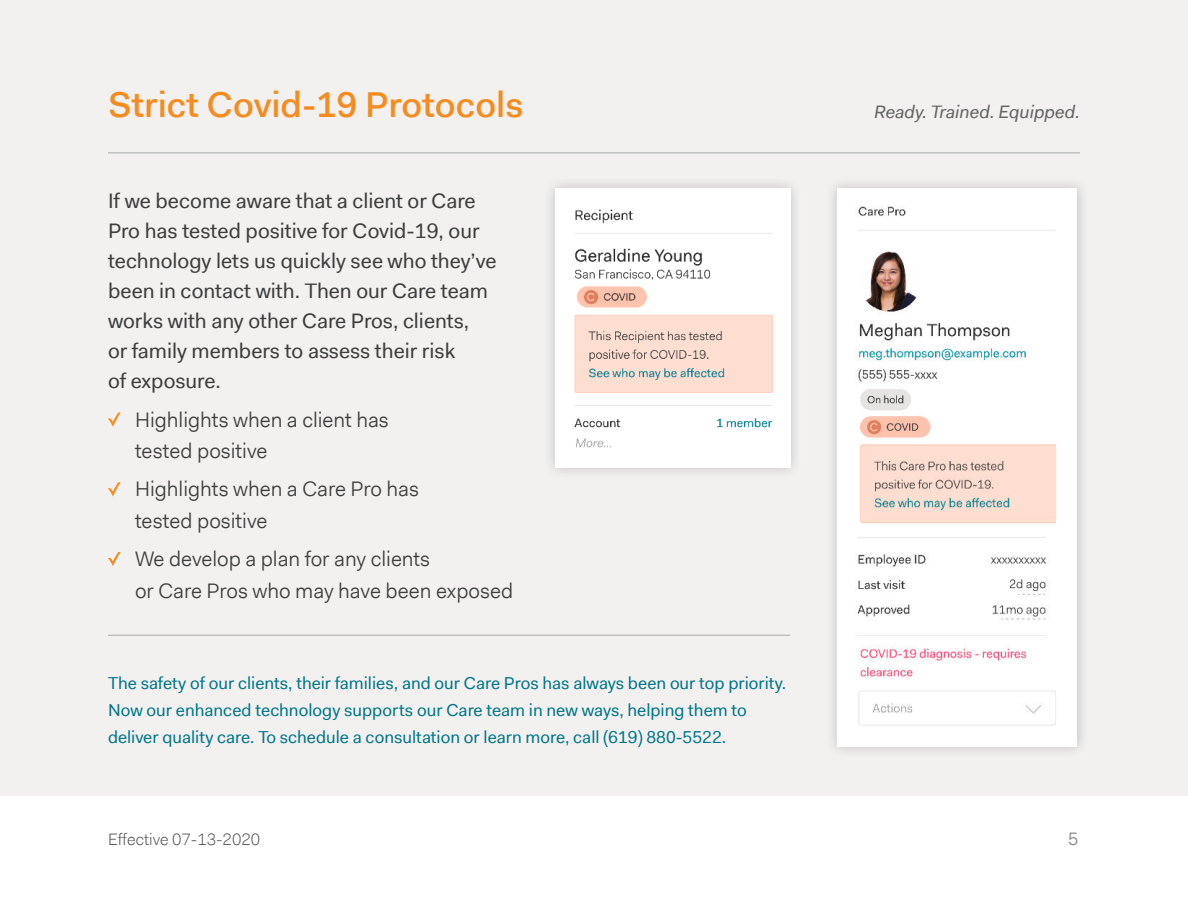
<style>
.page{position:relative;width:1188px;height:918px;background:#fff}
.page>*{position:absolute;margin:0;border:0;box-sizing:border-box;transform-origin:0 0}
.t1{font:500 36px "Fakt Pro";color:#f68b1f}
.t2{font:21px/30px "Fakt Pro";color:#3e3e3f}
.t3{font:21px/31.5px "Fakt Pro Blond";color:#3e3e3f}
.t4{font:italic 18px "Fakt Pro";color:#636366}
.t5{font:18px "Fakt Pro Blond";color:#808285}
.t6{font:17.25px/27px "Fakt Pro";color:#007688}
.t7{font:300 16.5px "Fakt Pro";color:#3e3e3f}
</style>
<div class="page">
<div style="left:0;top:0;width:1188px;height:795px;background:#f3f1ef"></div>
<hr style="left:108px;top:152px;width:972px;height:1px;background:#a8a9ad">
<hr style="left:108px;top:635px;width:682px;height:1px;background:#a8a9ad">
<svg style="left:108px;top:412px;width:13px;height:15px"></svg>
<svg style="left:108px;top:482px;width:13px;height:14px"></svg>
<svg style="left:108px;top:552px;width:13px;height:14px"></svg>
<div style="left:543px;top:176px;width:260px;height:303px;background:#231f20;opacity:.25"></div>
<div style="left:555px;top:189px;width:235px;height:278px;background:#fff"></div>
<img style="left:574px;top:209px;width:199px;height:239px">
<div style="left:825px;top:177px;width:264px;height:581px;background:#231f20;opacity:.25"></div>
<img style="left:837px;top:188px;width:240px;height:558px">
<h1 class="t1" style="left:108px;top:91px;width:417px">Strict Covid-19 Protocols</h1>
<p class="t2" style="left:108px;top:188px;width:390px">If we become aware that a client or Care Pro has tested positive for Covid-19, our technology lets us quickly see who they’ve been in contact with. Then our Care team works with any other Care Pros, clients,<br>or family members to assess their risk<br>of exposure.</p>
<p class="t3" style="left:135px;top:406px;width:255px">Highlights when a client has tested positive</p>
<p class="t3" style="left:135px;top:475px;width:286px">Highlights when a Care Pro has tested positive</p>
<p class="t3" style="left:135px;top:545px;width:380px">We develop a plan for any clients<br>or Care Pros who may have been exposed</p>
<p class="t6" style="left:108px;top:671px;width:680px">The safety of our clients, their families, and our Care Pros has always been our top priority.<br>Now our enhanced technology supports our Care team in new ways, helping them to deliver quality care. To schedule a consultation or learn more, call (619) 880-5522.</p>
<p class="t7" style="left:108px;top:828px;width:154px">Effective 07-13-2020</p>
<p class="t4" style="left:874px;top:105px;width:207px">Ready. Trained. Equipped.</p>
<p class="t5" style="left:1068px;top:832px;width:12px">5</p>
</div>
